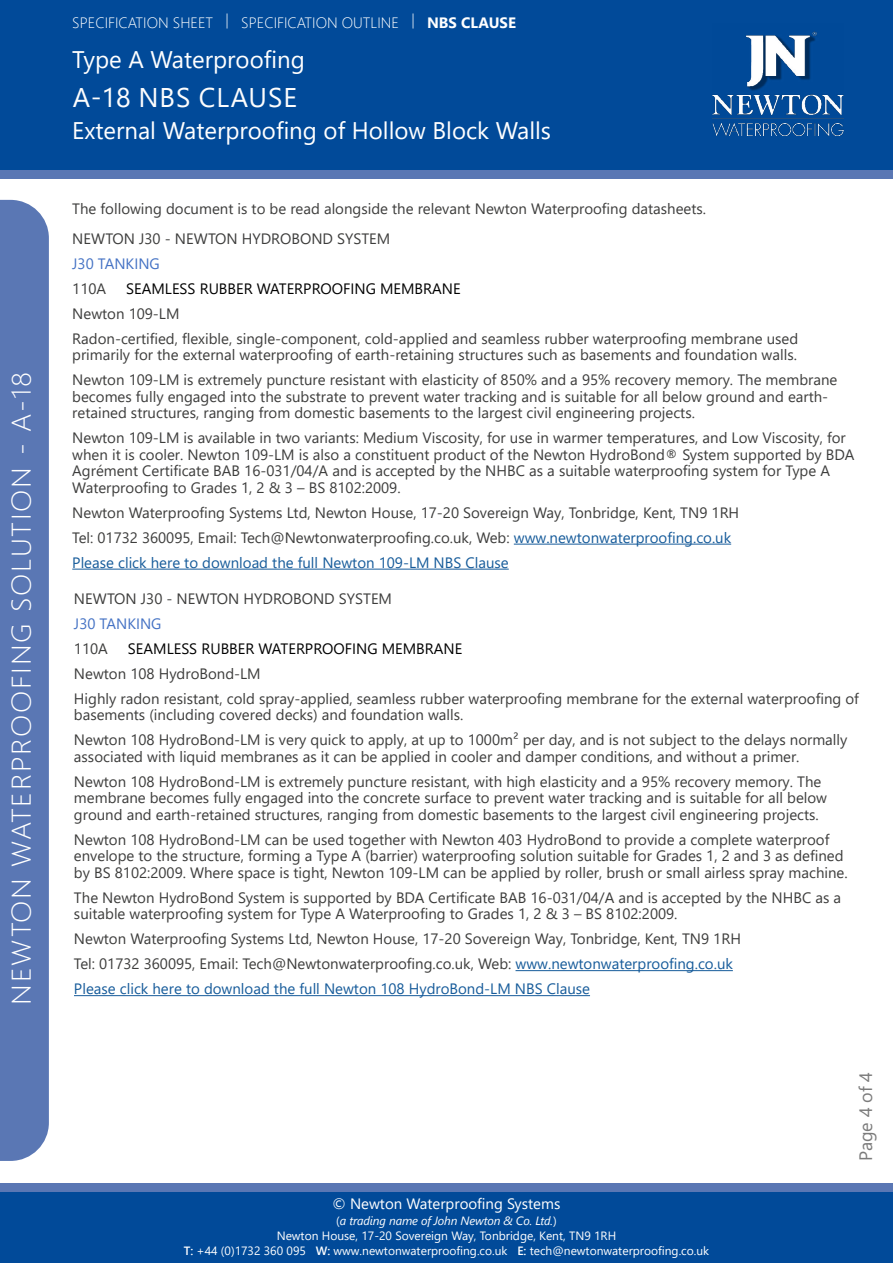
<style>
.page{position:relative;width:893px;height:1263px;background:#fff}
.page>*{position:absolute;margin:0;border:0;box-sizing:border-box;transform-origin:0 0}
.t1{font:300 27px "Segoe UI";letter-spacing:.06em;color:#fff;scale:1.08 1}
.t2{font:27px "Segoe UI";letter-spacing:.035em;color:#fdfdfd}
.t3{font:24px "Segoe UI";color:#fff}
.t4{font:18px "Segoe UI";color:#7b7b7b}
.t5{font:15px/25px "Segoe UI";color:#3d3d3c}
.t6{font:15px "Segoe UI";color:#000}
.t7{font:300 15px "Segoe UI";color:#fff}
.t8{font:15px "Segoe UI";color:#fff}
.t9{font:15px "Segoe UI";color:#4472c4}
.t10{font:12px/15.6px "Segoe UI";color:#fff;text-align:center}
.s1{font-weight:700}
.s2{color:#165b9a}
.s3{font-style:italic}
.s4{font-weight:600}
</style>
<div class="page">
<div style="left:0;top:0;width:893px;height:173px;background:#014a99"></div>
<div style="left:0;top:170px;width:893px;height:9px;background:#5a77b4"></div>
<div style="left:0;top:200px;width:49px;height:961px;background:#5a77b4"></div>
<div style="left:0;top:1191px;width:893px;height:72px;background:#014a99"></div>
<div style="left:0;top:1183px;width:893px;height:8px;background:#5a77b4"></div>
<img style="left:712px;top:31px;width:132px;height:105px">
<hr style="left:514px;top:544px;width:217px;height:1px;background:#165b9a">
<hr style="left:72px;top:569px;width:437px;height:1px;background:#165b9a">
<hr style="left:515px;top:970px;width:218px;height:1px;background:#165b9a">
<hr style="left:74px;top:995px;width:516px;height:1px;background:#165b9a">
<h1 class="t1" style="left:-4px;top:1005px;width:588px;rotate:-90deg">NEWTON WATERPROOFING SOLUTION - A-18</h1>
<p class="t7" style="left:72px;top:8px;width:445px">SPECIFICATION SHEET | SPECIFICATION OUTLINE | <span class="s1">NBS CLAUSE</span></p>
<h2 class="t3" style="left:72px;top:37px;width:234px">Type A Waterproofing</h2>
<h1 class="t2" style="left:73px;top:72px;width:226px">A-18 NBS CLAUSE</h1>
<h2 class="t3" style="left:72px;top:108px;width:480px">External Waterproofing of Hollow Block Walls</h2>
<p class="t5" style="left:72px;top:192px;width:635px;line-height:29.7px">The following document is to be read alongside the relevant Newton Waterproofing datasheets.<br>NEWTON J30 - NEWTON HYDROBOND SYSTEM</p>
<p class="t9" style="left:72px;top:249px;width:89px">J30 TANKING</p>
<p class="t5" style="left:72px;top:275px;width:35px">110A</p>
<p class="t6" style="left:126px;top:274px;width:336px">SEAMLESS RUBBER WATERPROOFING MEMBRANE</p>
<p class="t5" style="left:72px;top:300px;width:727px">Newton 109-LM<br>Radon-certified, flexible, single-component, cold-applied and seamless rubber waterproofing membrane used</p>
<p class="t5" style="left:72px;top:341px;width:766px">primarily for the external waterproofing of earth-retaining structures such as basements and foundation walls.<br>Newton 109-LM is extremely puncture resistant with elasticity of 850% and a 95% recovery memory. The membrane</p>
<p class="t5" style="left:72px;top:387px;width:757px;line-height:16.5px">becomes fully engaged into the substrate to prevent water tracking and is suitable for all below ground and earth&shy;retained structures, ranging from domestic basements to the largest civil engineering projects.</p>
<p class="t5" style="left:72px;top:428px;width:784px;line-height:16.5px">Newton 109-LM is available in two variants: Medium Viscosity, for use in warmer temperatures, and Low Viscosity, for when it is cooler. Newton 109-LM is also a constituent product of the Newton HydroBond® System supported by BDA Agrément Certificate BAB 16-031/04/A and is accepted by the NHBC as a suitable waterproofing system for Type A Waterproofing to Grades 1, 2 &amp; 3 – BS 8102:2009.</p>
<p class="t5" style="left:72px;top:499px;width:668px">Newton Waterproofing Systems Ltd, Newton House, 17-20 Sovereign Way, Tonbridge, Kent, TN9 1RH<br>Tel: 01732 360095, Email: Tech@Newtonwaterproofing.co.uk, Web: <span class="s2">www.newtonwaterproofing.co.uk<br>Please click here to download the full Newton 109-LM NBS Clause</span></p>
<p class="t5" style="left:74px;top:584px;width:320px">NEWTON J30 - NEWTON HYDROBOND SYSTEM</p>
<p class="t9" style="left:74px;top:609px;width:89px">J30 TANKING</p>
<p class="t5" style="left:74px;top:635px;width:35px">110A</p>
<p class="t6" style="left:128px;top:634px;width:336px">SEAMLESS RUBBER WATERPROOFING MEMBRANE</p>
<p class="t5" style="left:74px;top:660px;width:786px">Newton 108 HydroBond-LM<br>Highly radon resistant, cold spray-applied, seamless rubber waterproofing membrane for the external waterproofing of</p>
<p class="t5" style="left:74px;top:701px;width:775px">basements (including covered decks) and foundation walls.<br>Newton 108 HydroBond-LM is very quick to apply, at up to 1000m² per day, and is not subject to the delays normally</p>
<p class="t5" style="left:74px;top:743px;width:749px">associated with liquid membranes as it can be applied in cooler and damper conditions, and without a primer.<br>Newton 108 HydroBond-LM is extremely puncture resistant, with high elasticity and a 95% recovery memory. The</p>
<p class="t5" style="left:74px;top:788px;width:755px;line-height:16.5px">membrane becomes fully engaged into the concrete surface to prevent water tracking and is suitable for all below ground and earth-retained structures, ranging from domestic basements to the largest civil engineering projects.</p>
<p class="t5" style="left:74px;top:830px;width:775px;line-height:16.5px">Newton 108 HydroBond-LM can be used together with Newton 403 HydroBond to provide a complete waterproof envelope to the structure, forming a Type A (barrier) waterproofing solution suitable for Grades 1, 2 and 3 as defined by BS 8102:2009. Where space is tight, Newton 109-LM can be applied by roller, brush or small airless spray machine.</p>
<p class="t5" style="left:74px;top:888px;width:769px;line-height:16.5px">The Newton HydroBond System is supported by BDA Certificate BAB 16-031/04/A and is accepted by the NHBC as a suitable waterproofing system for Type A Waterproofing to Grades 1, 2 &amp; 3 – BS 8102:2009.</p>
<p class="t5" style="left:74px;top:925px;width:668px">Newton Waterproofing Systems Ltd, Newton House, 17-20 Sovereign Way, Tonbridge, Kent, TN9 1RH<br>Tel: 01732 360095, Email: Tech@Newtonwaterproofing.co.uk, Web: <span class="s2">www.newtonwaterproofing.co.uk<br>Please click here to download the full Newton 108 HydroBond-LM NBS Clause</span></p>
<p class="t8" style="left:333px;top:1190px;width:229px">© Newton Waterproofing Systems</p>
<p class="t10" style="left:277px;top:1212px;width:341px">(<span class="s3">a trading name of John Newton &amp; Co. Ltd.</span>)<br>Newton House, 17-20 Sovereign Way, Tonbridge, Kent, TN9 1RH</p>
<p class="t10" style="left:184px;top:1241px;width:527px"><span class="s4">T:</span> +44 (0)1732 360 095 <span class="s4">W:</span> www.newtonwaterproofing.co.uk <span class="s4">E:</span> tech@newtonwaterproofing.co.uk</p>
<p class="t4" style="left:849px;top:1161px;width:91px;rotate:-90deg">Page 4 of 4</p>
</div>
